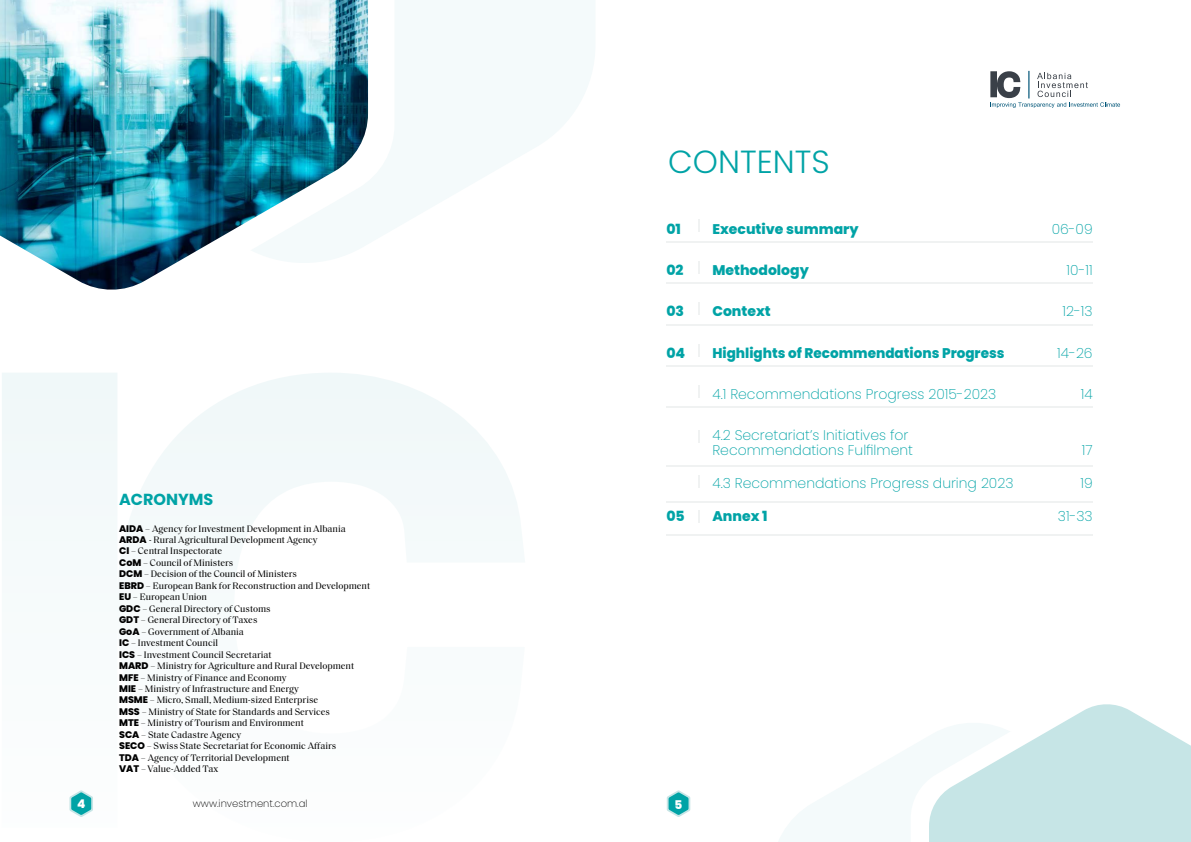
<style>
.page{position:relative;width:1191px;height:842px;background:#fff}
.page>*{position:absolute;margin:0;border:0;box-sizing:border-box;transform-origin:0 0}
.t1{font:300 32px "Poppins";color:#00a3a6}
.t2{font:700 16px "Poppins";color:#00a3a6}
.t3{font:200 14px/15px "Poppins";color:#00a3a6}
.t4{font:800 14px "Poppins";color:#00a3a6}
.t5{font:800 12px "Poppins";color:#fff}
.t6{font:200 10px "Poppins";color:#000}
.t7{font:9.6px/11.5px "Saol Text";color:#000}
.s1{font-family:"Poppins";font-weight:800}
</style>
<div class="page">
<div style="left:2px;top:373px;width:115px;height:455px;background:#f8f8f8"></div>
<svg style="left:72px;top:373px;width:450px;height:455px"></svg>
<svg style="left:990px;top:71px;width:130px;height:37px"></svg>
<svg style="left:394px;top:0;width:201px;height:229px;fill:#f4fafb"></svg>
<svg style="left:368px;top:139px;width:26px;height:105px;fill:#f4fafb"></svg>
<img style="left:0;top:0;width:368px;height:290px">
<svg style="left:779px;top:747px;width:131px;height:95px;fill:#f4fafb"></svg>
<svg style="left:910px;top:737px;width:19px;height:77px"></svg>
<svg style="left:929px;top:704px;width:262px;height:138px"></svg>
<hr style="left:666px;top:241px;width:426px;height:2px;background:#f0f2f2">
<svg style="left:698px;top:262px;width:2px;height:12px"></svg>
<svg style="left:698px;top:219px;width:2px;height:12px"></svg>
<hr style="left:666px;top:282px;width:426px;height:2px;background:#f0f2f2">
<svg style="left:698px;top:303px;width:2px;height:12px"></svg>
<hr style="left:666px;top:324px;width:426px;height:1px;background:#f0f2f2">
<svg style="left:698px;top:344px;width:2px;height:12px"></svg>
<hr style="left:666px;top:365px;width:426px;height:2px;background:#f0f2f2">
<svg style="left:698px;top:385px;width:2px;height:12px"></svg>
<hr style="left:666px;top:406px;width:426px;height:2px;background:#f0f2f2">
<hr style="left:666px;top:465px;width:426px;height:2px;background:#f0f2f2">
<svg style="left:698px;top:476px;width:2px;height:12px"></svg>
<svg style="left:698px;top:430px;width:2px;height:12px"></svg>
<hr style="left:666px;top:501px;width:426px;height:2px;background:#f0f2f2">
<svg style="left:698px;top:511px;width:2px;height:12px"></svg>
<hr style="left:666px;top:534px;width:426px;height:2px;background:#f0f2f2">
<svg style="left:69px;top:790px;width:24px;height:27px"></svg>
<svg style="left:667px;top:790px;width:23px;height:27px"></svg>
<h1 class="t1" style="left:668px;top:143px;width:163px">CONTENTS</h1>
<h2 class="t2" style="left:119px;top:490px;width:96px">ACRONYMS</h2>
<p class="t7" style="left:119px;top:522px;width:252px"><span class="s1">AIDA</span> – Agency for Investment Development in Albania <span class="s1">ARDA</span> - Rural Agricultural Development Agency<br><span class="s1">CI</span> – Central Inspectorate<br><span class="s1">CoM</span> – Council of Ministers<br><span class="s1">DCM</span> – Decision of the Council of Ministers<br><span class="s1">EBRD</span> – European Bank for Reconstruction and Development <span class="s1">EU</span> – European Union<br><span class="s1">GDC</span> – General Directory of Customs<br><span class="s1">GDT</span> – General Directory of Taxes<br><span class="s1">GoA</span> – Government of Albania<br><span class="s1">IC</span> – Investment Council<br><span class="s1">ICS</span> – Investment Council Secretariat<br><span class="s1">MARD</span> – Ministry for Agriculture and Rural Development <span class="s1">MFE</span> – Ministry of Finance and Economy<br><span class="s1">MIE</span> – Ministry of Infrastructure and Energy<br><span class="s1">MSME</span> – Micro, Small, Medium-sized Enterprise<br><span class="s1">MSS</span> – Ministry of State for Standards and Services<br><span class="s1">MTE</span> – Ministry of Tourism and Environment<br><span class="s1">SCA</span> – State Cadastre Agency<br><span class="s1">SECO</span> – Swiss State Secretariat for Economic Affairs<br><span class="s1">TDA</span> – Agency of Territorial Development<br><span class="s1">VAT</span> – Value-Added Tax</p>
<h3 class="t4" style="left:666px;top:221px;width:16px">01</h3>
<h3 class="t4" style="left:712px;top:221px;width:148px">Executive summary</h3>
<h3 class="t3" style="left:1051px;top:222px;width:42px">06-09</h3>
<h3 class="t4" style="left:666px;top:262px;width:19px">02</h3>
<h3 class="t4" style="left:712px;top:262px;width:98px">Methodology</h3>
<h3 class="t3" style="left:1066px;top:263px;width:28px">10-11</h3>
<h3 class="t4" style="left:666px;top:303px;width:19px">03</h3>
<h3 class="t4" style="left:712px;top:303px;width:60px">Context</h3>
<h3 class="t3" style="left:1062px;top:304px;width:32px">12-13</h3>
<h3 class="t4" style="left:666px;top:344px;width:20px">04</h3>
<h3 class="t4" style="left:712px;top:344px;width:294px">Highlights of Recommendations Progress</h3>
<h3 class="t3" style="left:1057px;top:345px;width:37px">14-26</h3>
<h3 class="t3" style="left:712px;top:386px;width:285px">4.1 Recommendations Progress 2015-2023</h3>
<h3 class="t3" style="left:1080px;top:386px;width:13px">14</h3>
<h3 class="t3" style="left:712px;top:428px;width:202px">4.2 Secretariat’s Initiatives for<br>Recommendations Fulfilment</h3>
<h3 class="t3" style="left:1081px;top:443px;width:12px">17</h3>
<h3 class="t3" style="left:712px;top:476px;width:303px">4.3 Recommendations Progress during 2023</h3>
<h3 class="t3" style="left:1080px;top:476px;width:14px">19</h3>
<h3 class="t4" style="left:666px;top:508px;width:20px">05</h3>
<h3 class="t4" style="left:712px;top:508px;width:57px">Annex 1</h3>
<h3 class="t3" style="left:1058px;top:509px;width:36px">31-33</h3>
<p class="t5" style="left:77px;top:796px;width:10px">4</p>
<p class="t6" style="left:193px;top:798px;width:116px">www.investment.com.al</p>
<p class="t5" style="left:674px;top:797px;width:9px">5</p>
</div>
